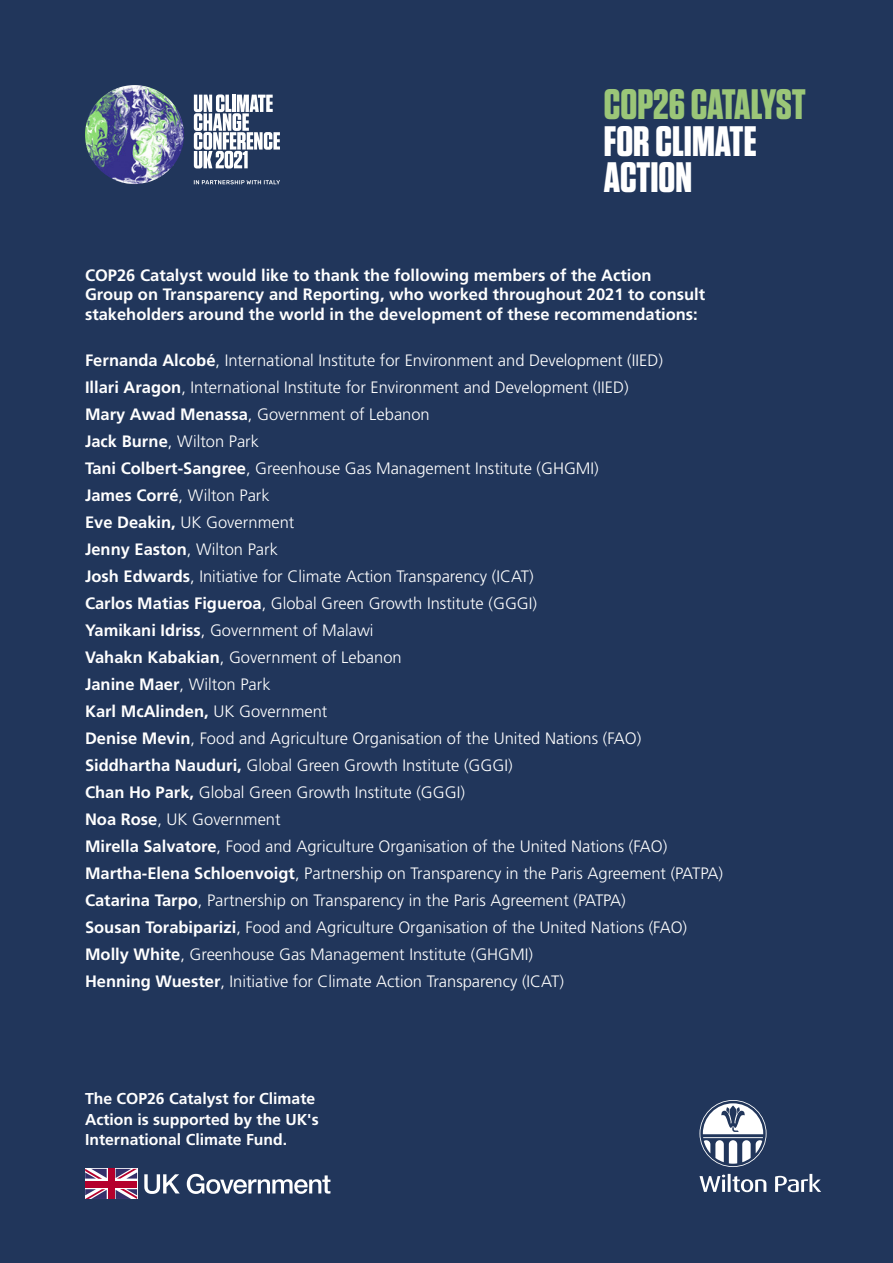
<style>
.page{position:relative;width:893px;height:1263px;background:#21365b}
.page>*{position:absolute;margin:0;border:0;box-sizing:border-box;transform-origin:0 0}
.t1{font:700 42.6px/36.5px "Tungsten";color:#fff}
.t2{font:700 42.6px "Tungsten";letter-spacing:-.005em;color:#9bc678}
.t3{font:300 16.5px/27px "Frutiger";color:#fff}
.t4{font:700 16.5px/19.5px "Frutiger";color:#fff}
.t5{font:700 15.75px/20.2px "Frutiger";color:#fff}
.s1{font-weight:700}
</style>
<div class="page">
<svg style="left:699px;top:1174px;width:122px;height:18px"></svg>
<svg style="left:699px;top:1100px;width:67px;height:67px"></svg>
<svg style="left:194px;top:180px;width:86px;height:4px"></svg>
<svg style="left:194px;top:94px;width:86px;height:74px"></svg>
<img style="left:85px;top:85px;width:99px;height:99px;border-radius:50px">
<svg style="left:85px;top:1168px;width:52px;height:31px"></svg>
<svg style="left:85px;top:1169px;width:22px;height:10px"></svg>
<svg style="left:116px;top:1189px;width:21px;height:10px"></svg>
<svg style="left:85px;top:1189px;width:22px;height:10px"></svg>
<svg style="left:116px;top:1169px;width:21px;height:9px"></svg>
<div style="left:85px;top:1181px;width:52px;height:6px;background:#b5002d"></div>
<div style="left:108px;top:1169px;width:6px;height:30px;background:#b5002d"></div>
<svg style="left:144px;top:1174px;width:36px;height:20px"></svg>
<svg style="left:187px;top:1174px;width:143px;height:20px"></svg>
<h1 class="t2" style="left:604px;top:81px;width:203px">COP26 CATALYST</h1>
<h1 class="t1" style="left:604px;top:124px;width:154px">FOR CLIMATE<br>ACTION</h1>
<p class="t4" style="left:85px;top:265px;width:622px">COP26 Catalyst would like to thank the following members of the Action<br>Group on Transparency and Reporting, who worked throughout 2021 to consult stakeholders around the world in the development of these recommendations:</p>
<p class="t3" style="left:85px;top:347px;width:639px"><span class="s1">Fernanda Alcobé</span>, International Institute for Environment and Development (IIED)<br><span class="s1">Illari Aragon</span>, International Institute for Environment and Development (IIED)<br><span class="s1">Mary Awad Menassa</span>, Government of Lebanon<br><span class="s1">Jack Burne</span>, Wilton Park<br><span class="s1">Tani Colbert-Sangree</span>, Greenhouse Gas Management Institute (GHGMI)<br><span class="s1">James Corré</span>, Wilton Park<br><span class="s1">Eve Deakin,</span> UK Government<br><span class="s1">Jenny Easton</span>, Wilton Park<br><span class="s1">Josh Edwards</span>, Initiative for Climate Action Transparency (ICAT)<br><span class="s1">Carlos Matias Figueroa</span>, Global Green Growth Institute (GGGI)<br><span class="s1">Yamikani Idriss</span>, Government of Malawi<br><span class="s1">Vahakn Kabakian</span>, Government of Lebanon<br><span class="s1">Janine Maer</span>, Wilton Park<br><span class="s1">Karl McAlinden,</span> UK Government<br><span class="s1">Denise Mevin</span>, Food and Agriculture Organisation of the United Nations (FAO)<br><span class="s1">Siddhartha Nauduri,</span> Global Green Growth Institute (GGGI)<br><span class="s1">Chan Ho Park,</span> Global Green Growth Institute (GGGI)<br><span class="s1">Noa Rose</span>, UK Government<br><span class="s1">Mirella Salvatore</span>, Food and Agriculture Organisation of the United Nations (FAO)<br><span class="s1">Martha-Elena Schloenvoigt</span>, Partnership on Transparency in the Paris Agreement (PATPA)<br><span class="s1">Catarina Tarpo</span>, Partnership on Transparency in the Paris Agreement (PATPA)<br><span class="s1">Sousan Torabiparizi</span>, Food and Agriculture Organisation of the United Nations (FAO)<br><span class="s1">Molly White</span>, Greenhouse Gas Management Institute (GHGMI)<br><span class="s1">Henning Wuester</span>, Initiative for Climate Action Transparency (ICAT)</p>
<p class="t5" style="left:85px;top:1089px;width:235px">The COP26 Catalyst for Climate<br>Action is supported by the UK's<br>International Climate Fund.</p>
</div>
